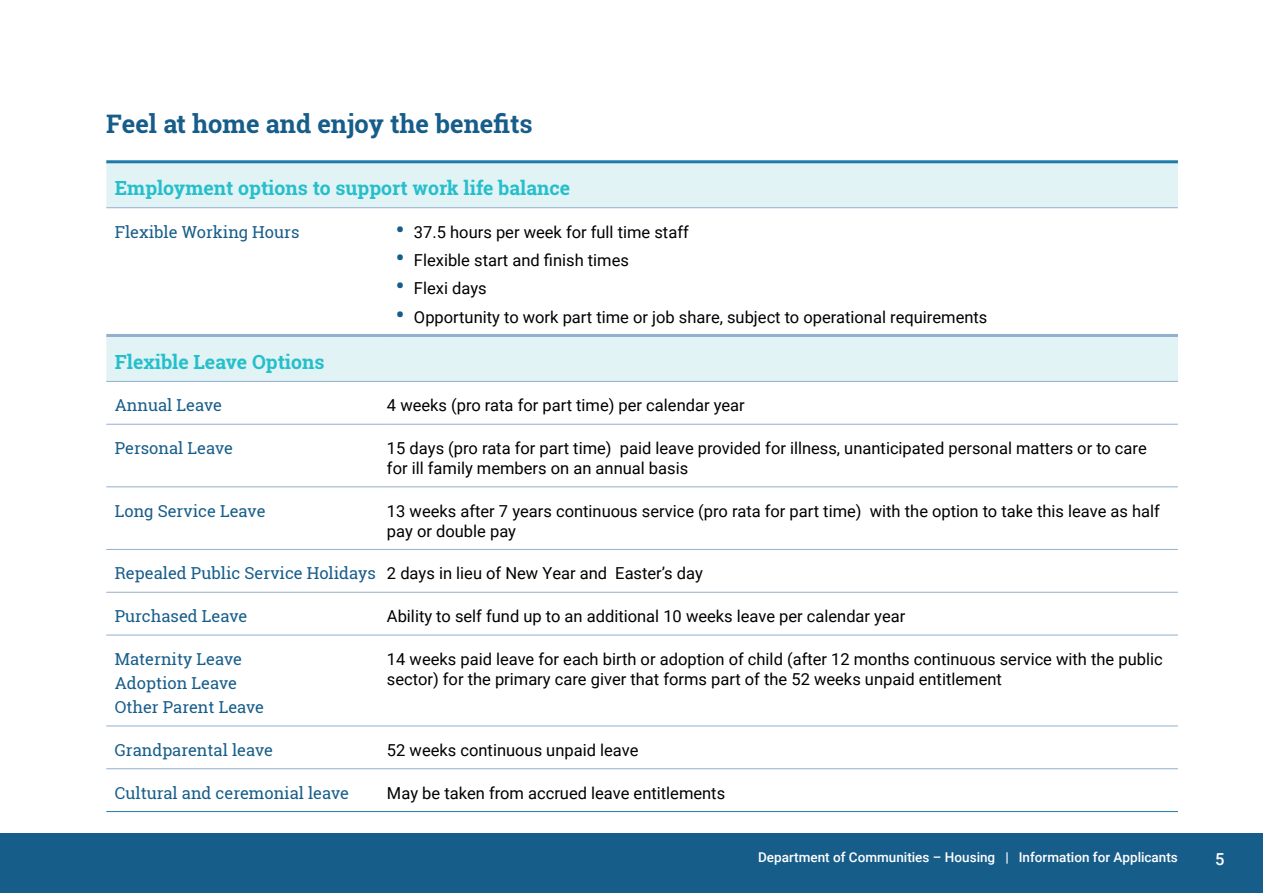
<style>
.page{position:relative;width:1263px;height:893px;background:#fff}
.page>*{position:absolute;margin:0;border:0;box-sizing:border-box;transform-origin:0 0}
.t1{font:700 25.5px "Roboto Slab";color:#175d8a}
.t2{font:700 19.5px "Roboto Slab";color:#25bfcb}
.t3{font:16.5px/19.8px "Roboto";color:#000}
.t4{font:16.5px/24px "Roboto Slab";color:#175d8a}
.t5{font:500 16.5px "Roboto";color:#fff}
.t6{font:500 13.5px "Roboto";color:#fff}
.s1{font-weight:700;font-size:24px;color:#175d8a}
.s2{font-family:"Roboto Slab";color:#175d8a}
</style>
<div class="page">
<svg style="left:106px;top:163px;width:1072px;height:218px"></svg>
<hr style="left:106px;top:207px;width:281px;height:1px;background:#92afcd">
<hr style="left:387px;top:207px;width:791px;height:1px;background:#92afcd">
<hr style="left:106px;top:381px;width:281px;height:1px;background:#92afcd">
<hr style="left:387px;top:381px;width:791px;height:1px;background:#92afcd">
<hr style="left:106px;top:424px;width:281px;height:1px;background:#92afcd">
<hr style="left:387px;top:424px;width:791px;height:1px;background:#92afcd">
<hr style="left:106px;top:486px;width:281px;height:1px;background:#92afcd">
<hr style="left:387px;top:486px;width:791px;height:1px;background:#92afcd">
<hr style="left:106px;top:549px;width:281px;height:1px;background:#92afcd">
<hr style="left:387px;top:549px;width:791px;height:1px;background:#92afcd">
<hr style="left:106px;top:592px;width:281px;height:1px;background:#92afcd">
<hr style="left:387px;top:592px;width:791px;height:1px;background:#92afcd">
<hr style="left:106px;top:635px;width:281px;height:1px;background:#92afcd">
<hr style="left:387px;top:635px;width:791px;height:1px;background:#92afcd">
<hr style="left:106px;top:726px;width:281px;height:1px;background:#92afcd">
<hr style="left:387px;top:726px;width:791px;height:1px;background:#92afcd">
<hr style="left:106px;top:768px;width:281px;height:1px;background:#92afcd">
<hr style="left:387px;top:768px;width:791px;height:1px;background:#92afcd">
<hr style="left:106px;top:334px;width:281px;height:3px;background:#92afcd">
<hr style="left:387px;top:334px;width:791px;height:3px;background:#92afcd">
<hr style="left:106px;top:160px;width:281px;height:3px;background:#1c7ba9">
<hr style="left:387px;top:160px;width:791px;height:3px;background:#1c7ba9">
<hr style="left:106px;top:811px;width:281px;height:1px;background:#1c7ba9">
<hr style="left:387px;top:811px;width:791px;height:1px;background:#1c7ba9">
<div style="left:0;top:833px;width:1263px;height:60px;background:#175d8a"></div>
<h1 class="t1" style="left:106px;top:106px;width:428px">Feel at home and enjoy the benefits</h1>
<p class="t2" style="left:115px;top:175px;width:457px">Employment options to support work life balance</p>
<p class="t4" style="left:115px;top:220px;width:186px">Flexible Working Hours</p>
<p class="t3" style="left:396px;top:221px;width:294px"><span class="s1">•</span> 37.5 hours per week for full time staff</p>
<p class="t3" style="left:396px;top:250px;width:235px"><span class="s1">•</span> Flexible start and finish times</p>
<p class="t3" style="left:396px;top:278px;width:92px"><span class="s1">•</span> Flexi days</p>
<p class="t3" style="left:396px;top:306px;width:593px"><span class="s1">•</span> Opportunity to work part time or job share, subject to operational requirements</p>
<p class="t2" style="left:115px;top:348px;width:211px">Flexible Leave Options</p>
<p class="t4" style="left:115px;top:393px;width:109px">Annual Leave</p>
<p class="t3" style="left:387px;top:395px;width:359px">4 weeks (pro rata for part time) per calendar year</p>
<p class="t4" style="left:115px;top:436px;width:120px">Personal Leave</p>
<p class="t3" style="left:387px;top:438px;width:761px">15 days (pro rata for part time) paid leave provided for illness, unanticipated personal matters or to care for ill family members on an annual basis</p>
<p class="t4" style="left:115px;top:499px;width:152px">Long Service Leave</p>
<p class="t3" style="left:387px;top:500px;width:774px">13 weeks after 7 years continuous service (pro rata for part time) with the option to take this leave as half pay or double pay</p>
<p class="t3" style="left:115px;top:563px;width:590px"><span class="s2">Repealed Public Service Holidays</span> 2 days in lieu of New Year and Easter’s day</p>
<p class="t4" style="left:115px;top:604px;width:134px">Purchased Leave</p>
<p class="t3" style="left:387px;top:606px;width:520px">Ability to self fund up to an additional 10 weeks leave per calendar year</p>
<p class="t4" style="left:115px;top:647px;width:151px">Maternity Leave<br>Adoption Leave<br>Other Parent Leave</p>
<p class="t3" style="left:387px;top:649px;width:777px">14 weeks paid leave for each birth or adoption of child (after 12 months continuous service with the public sector) for the primary care giver that forms part of the 52 weeks unpaid entitlement</p>
<p class="t4" style="left:115px;top:738px;width:160px">Grandparental leave</p>
<p class="t3" style="left:387px;top:740px;width:253px">52 weeks continuous unpaid leave</p>
<p class="t4" style="left:115px;top:781px;width:236px">Cultural and ceremonial leave</p>
<p class="t3" style="left:387px;top:782px;width:340px">May be taken from accrued leave entitlements</p>
<p class="t6" style="left:758px;top:848px;width:421px">Department of Communities – Housing | Information for Applicants</p>
<p class="t5" style="left:1215px;top:848px;width:11px">5</p>
</div>
